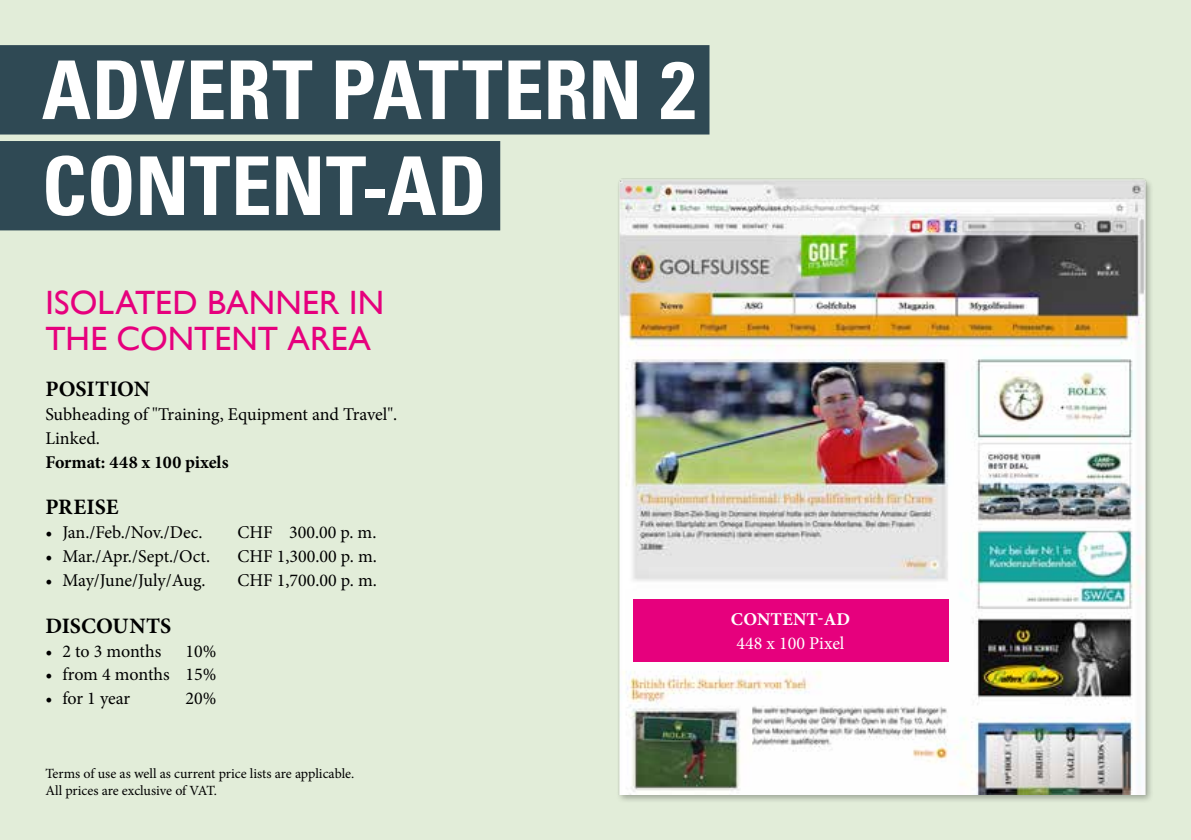
<style>
.page{position:relative;width:1191px;height:840px;background:#fff}
.page>*{position:absolute;margin:0;border:0;box-sizing:border-box;transform-origin:0 0}
.t1{font:700 condensed 81px/95.8px "Univers";letter-spacing:.005em;color:#fff}
.t2{font:33.6px/36px "Gill Sans";letter-spacing:.005em;color:#e6007d}
.t3{font:700 22px "Minion Pro";color:#000}
.t4{font:18px/23.8px "Minion Pro";letter-spacing:-.005em;color:#000}
.t5{font:700 18px "Minion Pro";color:#000}
.t6{font:18px "Minion Pro";color:#fff}
.t7{font:700 18px "Minion Pro";letter-spacing:.01em;color:#fff}
.t8{font:14px/16.8px "Minion Pro";letter-spacing:-.005em;color:#000}
</style>
<div class="page">
<div style="left:0;top:0;width:1191px;height:839px;background:#e2edd9"></div>
<div style="left:0;top:45px;width:709px;height:89px;background:#2f4954"></div>
<div style="left:0;top:141px;width:500px;height:89px;background:#2f4954"></div>
<img style="left:618px;top:178px;width:533px;height:616px">
<div style="left:633px;top:598px;width:315px;height:62px;background:#e6007d"></div>
<h1 class="t1" style="left:42px;top:42px;width:656px">ADVERT PATTERN 2<br>CONTENT-AD</h1>
<h2 class="t2" style="left:45px;top:283px;width:340px">ISOLATED BANNER IN<br>THE CONTENT AREA</h2>
<p class="t3" style="left:45px;top:373px;width:106px">POSITION</p>
<p class="t4" style="left:45px;top:402px;width:353px">Subheading of "Training, Equipment and Travel".<br>Linked.</p>
<p class="t5" style="left:45px;top:449px;width:185px">Format: 448 x 100 pixels</p>
<p class="t3" style="left:45px;top:491px;width:74px">PREISE</p>
<p class="t4" style="left:45px;top:520px;width:159px">• Jan./Feb./Nov./Dec.</p>
<p class="t4" style="left:237px;top:520px;width:140px">CHF 300.00 p. m.</p>
<p class="t4" style="left:45px;top:544px;width:166px">• Mar./Apr./Sept./Oct.</p>
<p class="t4" style="left:237px;top:544px;width:141px">CHF 1,300.00 p. m.</p>
<p class="t4" style="left:45px;top:568px;width:162px">• May/June/July/Aug.</p>
<p class="t4" style="left:237px;top:568px;width:141px">CHF 1,700.00 p. m.</p>
<p class="t3" style="left:45px;top:609px;width:127px">DISCOUNTS</p>
<p class="t4" style="left:45px;top:638px;width:117px">• 2 to 3 months</p>
<p class="t4" style="left:185px;top:638px;width:32px">10%</p>
<p class="t4" style="left:45px;top:662px;width:172px">• from 4 months 15%</p>
<p class="t4" style="left:45px;top:686px;width:86px">• for 1 year</p>
<p class="t4" style="left:185px;top:686px;width:32px">20%</p>
<p class="t8" style="left:45px;top:764px;width:310px">Terms of use as well as current price lists are applicable.<br>All prices are exclusive of VAT.</p>
<p class="t7" style="left:731px;top:605px;width:121px">CONTENT-AD</p>
<p class="t6" style="left:736px;top:630px;width:109px">448 x 100 Pixel</p>
</div>
